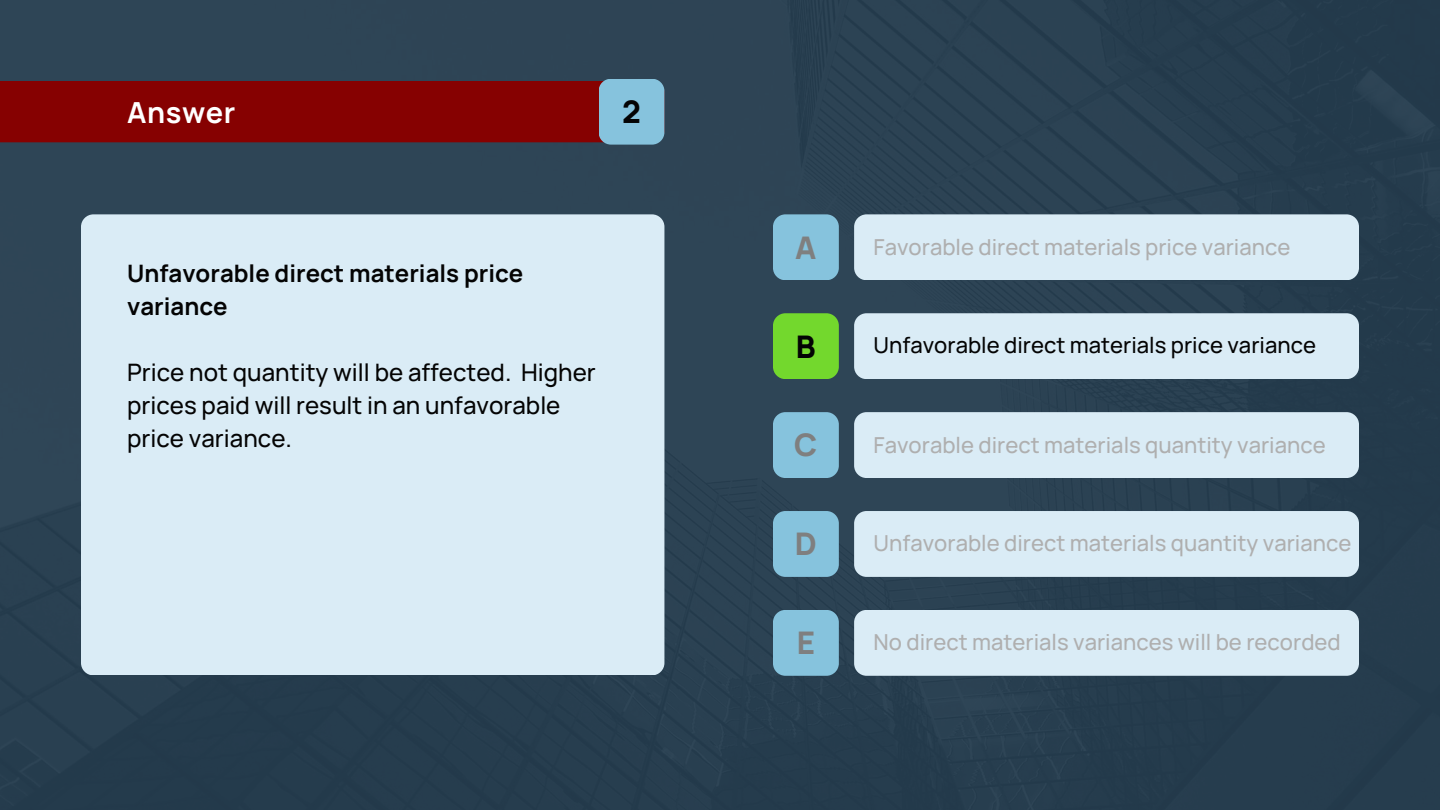
<style>
.page{position:relative;width:1440px;height:810px;background:#253d4f}
.page>*{position:absolute;margin:0;border:0;box-sizing:border-box;transform-origin:0 0}
.t1{font:800 31.1px "Manrope";color:#7f7f7f}
.t2{font:800 31.1px "Manrope";color:#040404}
.t3{font:700 29px "Manrope";letter-spacing:.02em;color:#fff}
.t4{font:500 24px/33px "Manrope";color:#040404}
.t5{font:700 24px/33px "Manrope";color:#040404}
.t6{font:500 22px "Manrope";color:#afafaf}
.t7{font:500 22px "Manrope";color:#040404}
</style>
<div class="page">
<div style="left:0;top:81px;width:664px;height:61px;background:#860101"></div>
<div style="left:599px;top:79px;width:65px;height:66px;background:#86c3dd;border-radius:12px"></div>
<div style="left:81px;top:214px;width:583px;height:461px;background:#daecf6;border-radius:12px"></div>
<div style="left:854px;top:214px;width:505px;height:66px;background:#daecf6;border-radius:12px"></div>
<div style="left:773px;top:214px;width:66px;height:66px;background:#86c3dd;border-radius:12px"></div>
<div style="left:773px;top:313px;width:66px;height:66px;background:#73d82d;border-radius:12px"></div>
<div style="left:773px;top:412px;width:66px;height:66px;background:#86c3dd;border-radius:12px"></div>
<div style="left:773px;top:511px;width:66px;height:66px;background:#86c3dd;border-radius:12px"></div>
<div style="left:854px;top:313px;width:505px;height:66px;background:#daecf6;border-radius:12px"></div>
<div style="left:854px;top:412px;width:505px;height:66px;background:#daecf6;border-radius:12px"></div>
<div style="left:854px;top:511px;width:505px;height:66px;background:#daecf6;border-radius:12px"></div>
<div style="left:773px;top:610px;width:66px;height:66px;background:#86c3dd;border-radius:12px"></div>
<div style="left:854px;top:610px;width:505px;height:66px;background:#daecf6;border-radius:12px"></div>
<h2 class="t3" style="left:127px;top:92px;width:110px">Answer</h2>
<h1 class="t2" style="left:622px;top:90px;width:20px">2</h1>
<p class="t5" style="left:127px;top:256px;width:398px">Unfavorable direct materials price variance</p>
<p class="t4" style="left:127px;top:355px;width:470px">Price not quantity will be affected. Higher prices paid will result in an unfavorable price variance.</p>
<h1 class="t1" style="left:795px;top:226px;width:23px">A</h1>
<p class="t6" style="left:874px;top:232px;width:418px">Favorable direct materials price variance</p>
<h1 class="t2" style="left:796px;top:324px;width:21px">B</h1>
<p class="t7" style="left:874px;top:330px;width:444px">Unfavorable direct materials price variance</p>
<h1 class="t1" style="left:794px;top:423px;width:25px">C</h1>
<p class="t6" style="left:874px;top:429px;width:454px">Favorable direct materials quantity variance</p>
<h1 class="t1" style="left:795px;top:522px;width:24px">D</h1>
<p class="t6" style="left:874px;top:527px;width:479px">Unfavorable direct materials quantity variance</p>
<h1 class="t1" style="left:797px;top:621px;width:20px">E</h1>
<p class="t6" style="left:874px;top:627px;width:469px">No direct materials variances will be recorded</p>
</div>
